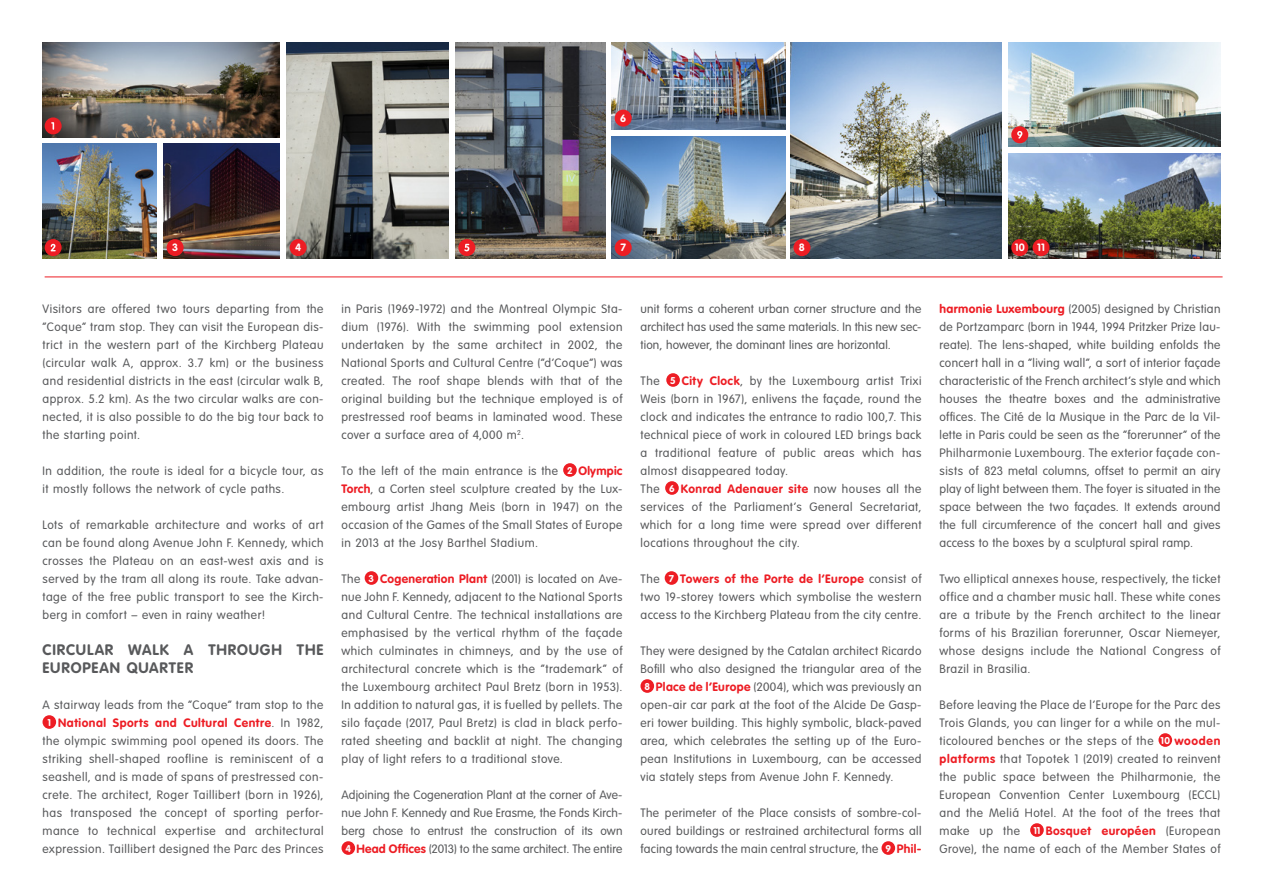
<style>
.page{position:relative;width:1263px;height:893px;background:#fff}
.page>*{position:absolute;margin:0;border:0;box-sizing:border-box;transform-origin:0 0}
.t1{font:700 15px/18px "VAG Rounded";letter-spacing:.055em;color:#58595b}
.t2{font:300 12px/18px "VAG Rounded";letter-spacing:.04em;color:#58595b;text-align:justify}
.t3{font:300 12px/18px "VAG Rounded";letter-spacing:.015em;color:#58595b;text-align:center}
.t4{font:700 10.5px "VAG Rounded Std";color:#fff}
.s1{font-family:"VAG Rounded Std";font-weight:700;font-size:9.75px;color:#fff}
.s2{font-weight:700;color:#ed1d24}
</style>
<div class="page">
<hr style="left:45px;top:277px;width:1177px;height:1px;background:#ed1d24">
<img style="left:455px;top:42px;width:150px;height:217px">
<img style="left:164px;top:144px;width:116px;height:115px">
<img style="left:286px;top:43px;width:163px;height:215px">
<img style="left:43px;top:42px;width:237px;height:96px">
<img style="left:43px;top:144px;width:114px;height:114px">
<div style="left:45px;top:117px;width:17px;height:17px;background:#ed1d24;border-radius:50%"></div>
<svg style="left:51px;top:122px;width:3px;height:8px"></svg>
<div style="left:167px;top:239px;width:17px;height:17px;background:#ed1d24;border-radius:50%"></div>
<div style="left:290px;top:239px;width:17px;height:17px;background:#ed1d24;border-radius:50%"></div>
<div style="left:45px;top:239px;width:17px;height:17px;background:#ed1d24;border-radius:50%"></div>
<svg style="left:51px;top:244px;width:5px;height:7px"></svg>
<div style="left:458px;top:239px;width:17px;height:17px;background:#ed1d24;border-radius:50%"></div>
<svg style="left:464px;top:244px;width:5px;height:7px"></svg>
<img style="left:791px;top:42px;width:210px;height:216px">
<img style="left:1008px;top:153px;width:212px;height:106px">
<img style="left:1008px;top:42px;width:212px;height:104px">
<img style="left:612px;top:42px;width:173px;height:88px">
<img style="left:612px;top:136px;width:173px;height:123px">
<div style="left:615px;top:110px;width:17px;height:17px;background:#ed1d24;border-radius:50%"></div>
<div style="left:1011px;top:239px;width:17px;height:17px;background:#ed1d24;border-radius:50%"></div>
<div style="left:793px;top:239px;width:17px;height:17px;background:#ed1d24;border-radius:50%"></div>
<div style="left:1032px;top:239px;width:17px;height:17px;background:#ed1d24;border-radius:50%"></div>
<div style="left:615px;top:239px;width:17px;height:17px;background:#ed1d24;border-radius:50%"></div>
<div style="left:1011px;top:126px;width:17px;height:17px;background:#ed1d24;border-radius:50%"></div>
<svg style="left:1017px;top:131px;width:5px;height:8px"></svg>
<div style="left:43px;top:715px;width:13px;height:14px;background:#ed1d24;border-radius:50%"></div>
<div style="left:563px;top:463px;width:14px;height:14px;background:#ed1d24;border-radius:50%"></div>
<div style="left:365px;top:571px;width:13px;height:14px;background:#ed1d24;border-radius:50%"></div>
<div style="left:341px;top:841px;width:14px;height:14px;background:#ed1d24;border-radius:50%"></div>
<div style="left:666px;top:373px;width:14px;height:14px;background:#ed1d24;border-radius:50%"></div>
<div style="left:665px;top:481px;width:14px;height:14px;background:#ed1d24;border-radius:50%"></div>
<div style="left:665px;top:571px;width:13px;height:14px;background:#ed1d24;border-radius:50%"></div>
<div style="left:640px;top:679px;width:14px;height:14px;background:#ed1d24;border-radius:50%"></div>
<div style="left:881px;top:841px;width:14px;height:14px;background:#ed1d24;border-radius:50%"></div>
<div style="left:1158px;top:733px;width:14px;height:14px;background:#ed1d24;border-radius:50%"></div>
<div style="left:1030px;top:823px;width:14px;height:14px;background:#ed1d24;border-radius:50%"></div>
<p class="t4" style="left:620px;top:112px;width:8px">6</p>
<p class="t4" style="left:172px;top:241px;width:8px">3</p>
<p class="t4" style="left:295px;top:241px;width:8px">4</p>
<p class="t4" style="left:620px;top:241px;width:7px">7</p>
<p class="t4" style="left:799px;top:241px;width:8px">8</p>
<p class="t4" style="left:1015px;top:241px;width:32px">10 11</p>
<p class="t2" style="left:43px;top:299px;width:282px">Visitors are offered two tours departing from the “Coque” tram stop. They can visit the European dis&shy;trict in the western part of the Kirchberg Plateau (circular walk A, approx. 3.7 km) or the business and residential districts in the east (circular walk B, approx. 5.2 km). As the two circular walks are con&shy;nected, it is also possible to do the big tour back to the starting point.</p>
<p class="t2" style="left:43px;top:461px;width:282px">In addition, the route is ideal for a bicycle tour, as it mostly follows the network of cycle paths.</p>
<p class="t2" style="left:43px;top:515px;width:282px">Lots of remarkable architecture and works of art can be found along Avenue John F. Kennedy, which crosses the Plateau on an east-west axis and is served by the tram all along its route. Take advan&shy;tage of the free public transport to see the Kirch&shy;berg in comfort – even in rainy weather!</p>
<p class="t1" style="left:43px;top:640px;width:282px">CIRCULAR WALK A THROUGH THE<br>EUROPEAN QUARTER</p>
<p class="t2" style="left:43px;top:695px;width:282px;text-align:center">A stairway leads from the “Coque” tram stop to the <span class="s1">1</span> <span class="s2">National Sports and Cultural Centre</span>. In 1982, the olympic swimming pool opened its doors. The striking shell-shaped roofline is reminiscent of a seashell, and is made of spans of prestressed con&shy;crete. The architect, Roger Taillibert (born in 1926), has transposed the concept of sporting perfor&shy;mance to technical expertise and architectural expression. Taillibert designed the Parc des Princes</p>
<p class="t2" style="left:341px;top:299px;width:282px">in Paris (1969-1972) and the Montreal Olympic Sta&shy;dium (1976). With the swimming pool extension undertaken by the same architect in 2002, the National Sports and Cultural Centre (“d’Coque”) was created. The roof shape blends with that of the original building but the technique employed is of prestressed roof beams in laminated wood. These cover a surface area of 4,000 m<sup>2</sup>.</p>
<p class="t2" style="left:341px;top:461px;width:282px">To the left of the main entrance is the <span class="s1">2</span> <span class="s2">Olympic Torch</span>, a Corten steel sculpture created by the Lux&shy;embourg artist Jhang Meis (born in 1947) on the occasion of the Games of the Small States of Europe in 2013 at the Josy Barthel Stadium.</p>
<p class="t2" style="left:341px;top:569px;width:282px">The <span class="s1">3</span> <span class="s2">Cogeneration Plant</span> (2001) is located on Ave&shy;nue John F. Kennedy, adjacent to the National Sports and Cultural Centre. The technical installations are emphasised by the vertical rhythm of the façade which culminates in chimneys, and by the use of architectural concrete which is the “trademark” of the Luxembourg architect Paul Bretz (born in 1953).<br>In addition to natural gas, it is fuelled by pellets. The silo façade (2017, Paul Bretz) is clad in black perfo&shy;rated sheeting and backlit at night. The changing play of light refers to a traditional stove.</p>
<p class="t3" style="left:341px;top:785px;width:282px">Adjoining the Cogeneration Plant at the corner of Ave&shy;nue John F. Kennedy and Rue Erasme, the Fonds Kirch&shy;berg chose to entrust the construction of its own <span class="s1">4</span> <span class="s2">Head Offices</span> (2013) to the same architect. The entire</p>
<p class="t2" style="left:640px;top:299px;width:282px">unit forms a coherent urban corner structure and the architect has used the same materials. In this new sec&shy;tion, however, the dominant lines are horizontal.</p>
<p class="t2" style="left:640px;top:371px;width:282px;text-align:left">The <span class="s1">5</span> <span class="s2">City Clock</span>, by the Luxembourg artist Trixi Weis (born in 1967), enlivens the façade, round the clock and indicates the entrance to radio 100,7. This technical piece of work in coloured LED brings back a traditional feature of public areas which has almost disappeared today.<br>The <span class="s1">6</span> <span class="s2">Konrad Adenauer site</span> now houses all the services of the Parliament’s General Secretariat, which for a long time were spread over different locations throughout the city.</p>
<p class="t2" style="left:640px;top:569px;width:282px">The <span class="s1">7</span> <span class="s2">Towers of the Porte de l’Europe</span> consist of two 19-storey towers which symbolise the western access to the Kirchberg Plateau from the city centre.</p>
<p class="t2" style="left:640px;top:641px;width:282px">They were designed by the Catalan architect Ricardo</p>
<p class="t2" style="left:640px;top:659px;width:282px">Bofill who also designed the triangular area of the</p>
<p class="t2" style="left:644px;top:677px;width:278px"><span class="s1">8</span> <span class="s2">Place de l’Europe</span> (2004), which was previously an</p>
<p class="t2" style="left:640px;top:695px;width:282px">open-air car park at the foot of the Alcide De Gasp-</p>
<p class="t2" style="left:640px;top:713px;width:282px">eri tower building. This highly symbolic, black-paved</p>
<p class="t2" style="left:640px;top:731px;width:282px">area, which celebrates the setting up of the Euro-</p>
<p class="t2" style="left:640px;top:749px;width:282px">pean Institutions in Luxembourg, can be accessed</p>
<p class="t2" style="left:640px;top:767px;width:254px">via stately steps from Avenue John F. Kennedy.</p>
<p class="t2" style="left:640px;top:803px;width:282px">The perimeter of the Place consists of sombre-col&shy;oured buildings or restrained architectural forms all facing towards the main central structure, the <span class="s1">9</span> <span class="s2">Phil-</span></p>
<p class="t2" style="left:939px;top:299px;width:282px"><span class="s2">harmonie Luxembourg</span> (2005) designed by Christian de Portzamparc (born in 1944, 1994 Pritzker Prize lau&shy;reate). The lens-shaped, white building enfolds the concert hall in a “living wall”, a sort of interior façade characteristic of the French architect’s style and which houses the theatre boxes and the administrative offices. The Cité de la Musique in the Parc de la Vil&shy;lette in Paris could be seen as the “forerunner” of the Philharmonie Luxembourg. The exterior façade con&shy;sists of 823 metal columns, offset to permit an airy play of light between them. The foyer is situated in the space between the two façades. It extends around the full circumference of the concert hall and gives access to the boxes by a sculptural spiral ramp.</p>
<p class="t2" style="left:939px;top:569px;width:282px">Two elliptical annexes house, respectively, the ticket office and a chamber music hall. These white cones are a tribute by the French architect to the linear forms of his Brazilian forerunner, Oscar Niemeyer, whose designs include the National Congress of Brazil in Brasilia.</p>
<p class="t2" style="left:939px;top:695px;width:282px">Before leaving the Place de l’Europe for the Parc des Trois Glands, you can linger for a while on the mul&shy;ticoloured benches or the steps of the <span class="s1">10</span> <span class="s2">wooden platforms</span> that Topotek 1 (2019) created to reinvent the public space between the Philharmonie, the European Convention Center Luxembourg (ECCL) and the Meliá Hotel. At the foot of the trees that make up the <span class="s1">11</span> <span class="s2">Bosquet européen</span> (European Grove), the name of each of the Member States of</p>
</div>
